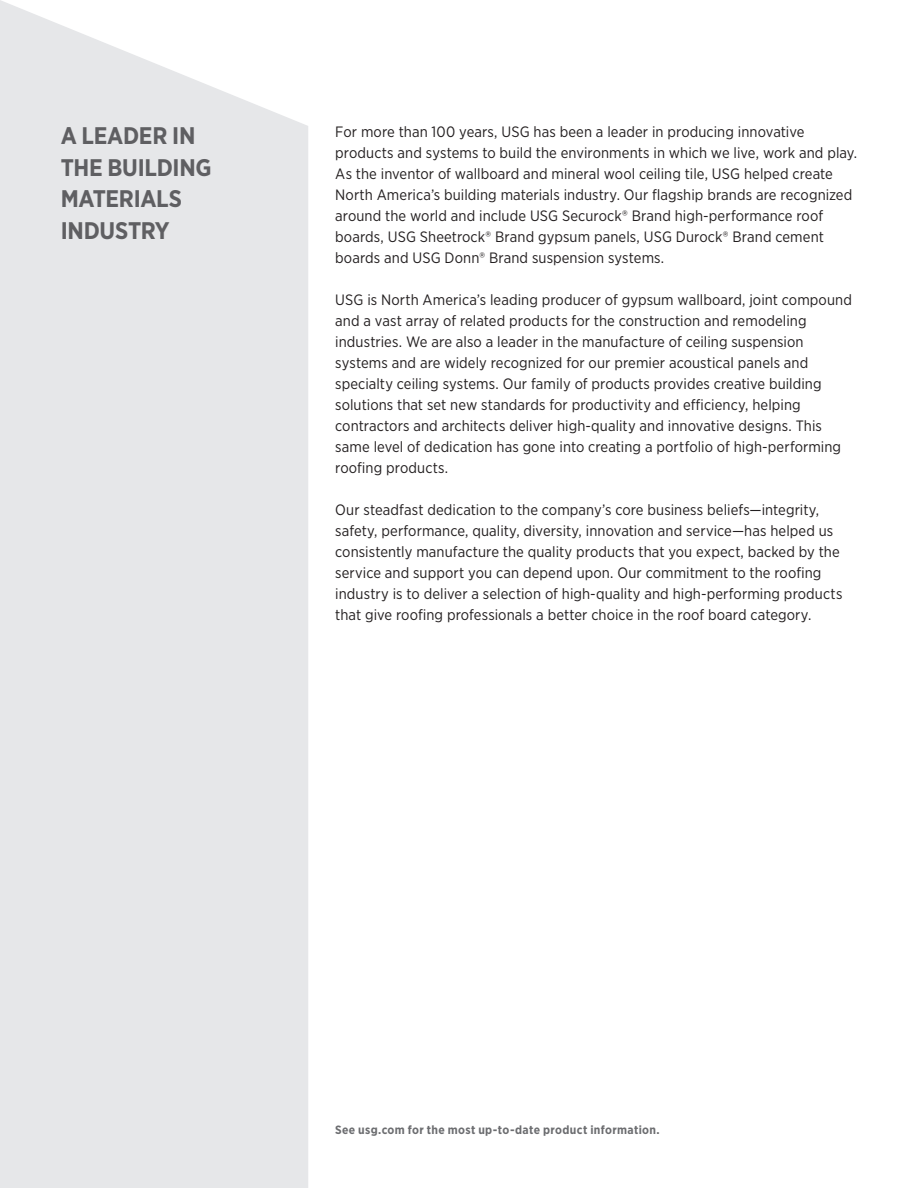
<style>
.page{position:relative;width:918px;height:1188px;background:#fff}
.page>*{position:absolute;margin:0;border:0;box-sizing:border-box;transform-origin:0 0}
.t1{font:700 24px/31.5px "Gotham Narrow";letter-spacing:-.01em;color:#5f5f62}
.t2{font:15px/21px "Gotham Narrow";letter-spacing:.005em;color:#231f20}
.t3{font:700 12px "Gotham Narrow";letter-spacing:.03em;color:#6c6d70}
</style>
<div class="page">
<div style="left:0;top:0;width:308px;height:1188px;background:#e6e7e9"></div>
<h1 class="t1" style="left:61px;top:120px;width:152px">A LEADER IN<br>THE BUILDING<br>MATERIALS<br>INDUSTRY</h1>
<p class="t2" style="left:335px;top:121px;width:524px">For more than 100 years, USG has been a leader in producing innovative products and systems to build the environments in which we live, work and play.<br>As the inventor of wallboard and mineral wool ceiling tile, USG helped create North America’s building materials industry. Our flagship brands are recognized around the world and include USG Securock® Brand high-performance roof boards, USG Sheetrock® Brand gypsum panels, USG Durock® Brand cement boards and USG Donn® Brand suspension systems.</p>
<p class="t2" style="left:335px;top:289px;width:518px">USG is North America’s leading producer of gypsum wallboard, joint compound and a vast array of related products for the construction and remodeling industries. We are also a leader in the manufacture of ceiling suspension systems and are widely recognized for our premier acoustical panels and specialty ceiling systems. Our family of products provides creative building solutions that set new standards for productivity and efficiency, helping contractors and architects deliver high-quality and innovative designs. This same level of dedication has gone into creating a portfolio of high-performing roofing products.</p>
<p class="t2" style="left:335px;top:499px;width:509px">Our steadfast dedication to the company’s core business beliefs—integrity, safety, performance, quality, diversity, innovation and service—has helped us consistently manufacture the quality products that you expect, backed by the service and support you can depend upon. Our commitment to the roofing industry is to deliver a selection of high-quality and high-performing products that give roofing professionals a better choice in the roof board category.</p>
<p class="t3" style="left:335px;top:1122px;width:326px">See usg.com for the most up-to-date product information.</p>
</div>
